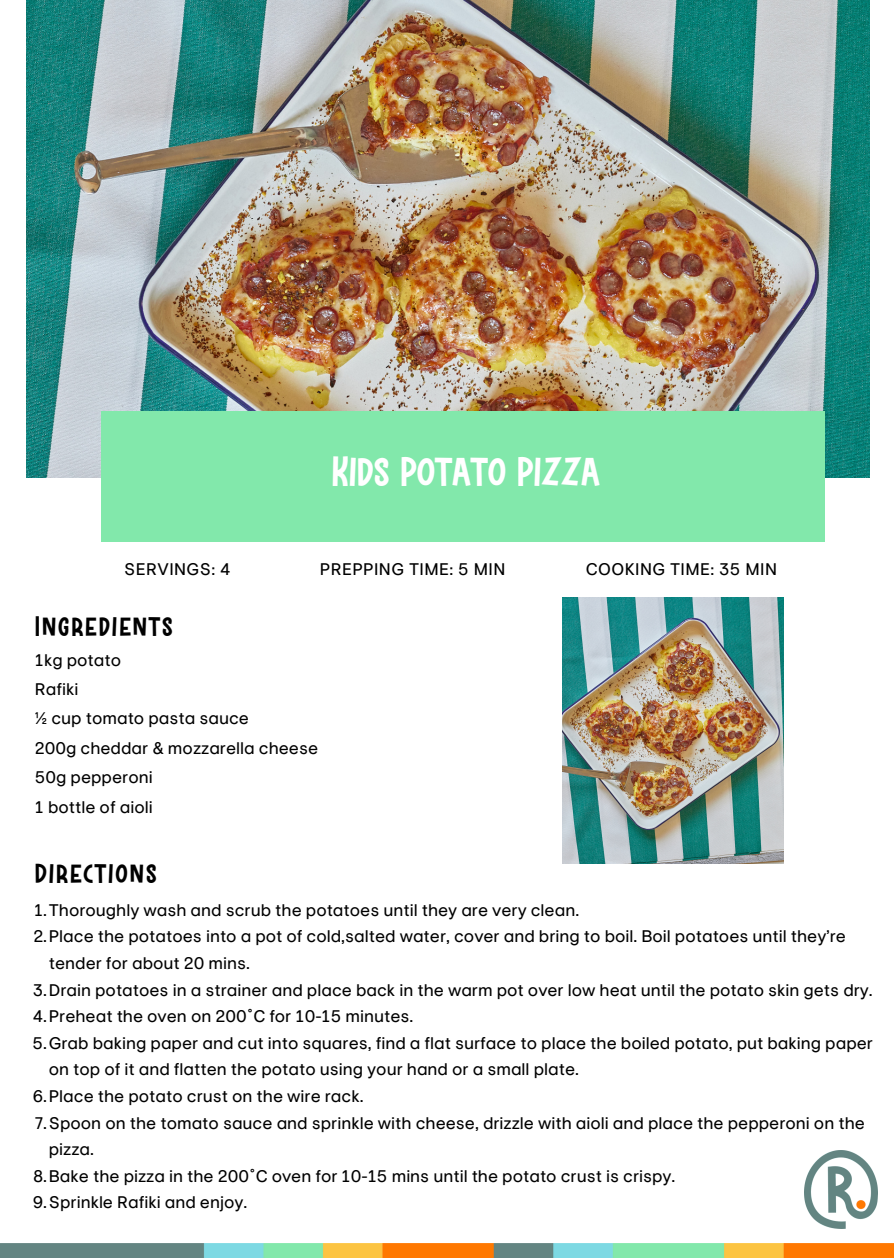
<style>
.page{position:relative;width:894px;height:1258px;background:#fff}
.page>*{position:absolute;margin:0;border:0;box-sizing:border-box;transform-origin:0 0}
.t1{font:42px "Rockinsoda";color:#fff}
.t2{font:27.9px "Rockinsoda";letter-spacing:.07em;color:#000}
.t3{font:16.8px/26.7px "Europa Nuova";color:#000}
.t4{font:16.8px "Europa Nuova";letter-spacing:.025em;color:#000}
</style>
<div class="page">
<img style="left:562px;top:597px;width:220px;height:266px">
<img style="left:27px;top:0;width:842px;height:477px">
<div style="left:102px;top:411px;width:722px;height:131px;background:#82e8ab"></div>
<img style="left:804px;top:1150px;width:72px;height:79px">
<img style="left:0;top:1243px;width:893px;height:15px">
<p class="t1" style="left:331px;top:453px;width:270px">KIDS POTATO PIZZA</p>
<p class="t4" style="left:124px;top:558px;width:108px">SERVINGS: 4</p>
<p class="t4" style="left:320px;top:558px;width:187px">PREPPING TIME: 5 MIN</p>
<p class="t4" style="left:585px;top:558px;width:193px">COOKING TIME: 35 MIN</p>
<p class="t2" style="left:35px;top:614px;width:139px">INGREDIENTS</p>
<p class="t3" style="left:35px;top:646px;width:88px">1kg potato</p>
<p class="t3" style="left:35px;top:676px;width:45px">Rafiki</p>
<p class="t3" style="left:35px;top:705px;width:216px">½ cup tomato pasta sauce</p>
<p class="t3" style="left:35px;top:735px;width:285px">200g cheddar &amp; mozzarella cheese</p>
<p class="t3" style="left:35px;top:764px;width:119px">50g pepperoni</p>
<p class="t3" style="left:35px;top:793px;width:119px">1 bottle of aioli</p>
<p class="t2" style="left:35px;top:861px;width:123px">DIRECTIONS</p>
<p class="t3" style="left:34px;top:896px;width:546px">1.Thoroughly wash and scrub the potatoes until they are very clean.</p>
<p class="t3" style="left:49px;top:923px;width:798px;text-indent:-15px">2.Place the potatoes into a pot of cold,salted water, cover and bring to boil. Boil potatoes until they’re tender for about 20 mins.</p>
<p class="t3" style="left:33px;top:976px;width:841px">3.Drain potatoes in a strainer and place back in the warm pot over low heat until the potato skin gets dry.</p>
<p class="t3" style="left:33px;top:1003px;width:382px">4.Preheat the oven on 200˚C for 10-15 minutes.</p>
<p class="t3" style="left:49px;top:1029px;width:825px;text-indent:-16px">5.Grab baking paper and cut into squares, find a flat surface to place the boiled potato, put baking paper on top of it and flatten the potato using your hand or a small plate.</p>
<p class="t3" style="left:33px;top:1083px;width:332px">6.Place the potato crust on the wire rack.</p>
<p class="t3" style="left:49px;top:1109px;width:817px;text-indent:-14px">7.Spoon on the tomato sauce and sprinkle with cheese, drizzle with aioli and place the pepperoni on the pizza.</p>
<p class="t3" style="left:33px;top:1162px;width:643px">8.Bake the pizza in the 200˚C oven for 10-15 mins until the potato crust is crispy.</p>
<p class="t3" style="left:33px;top:1189px;width:216px">9.Sprinkle Rafiki and enjoy.</p>
</div>
